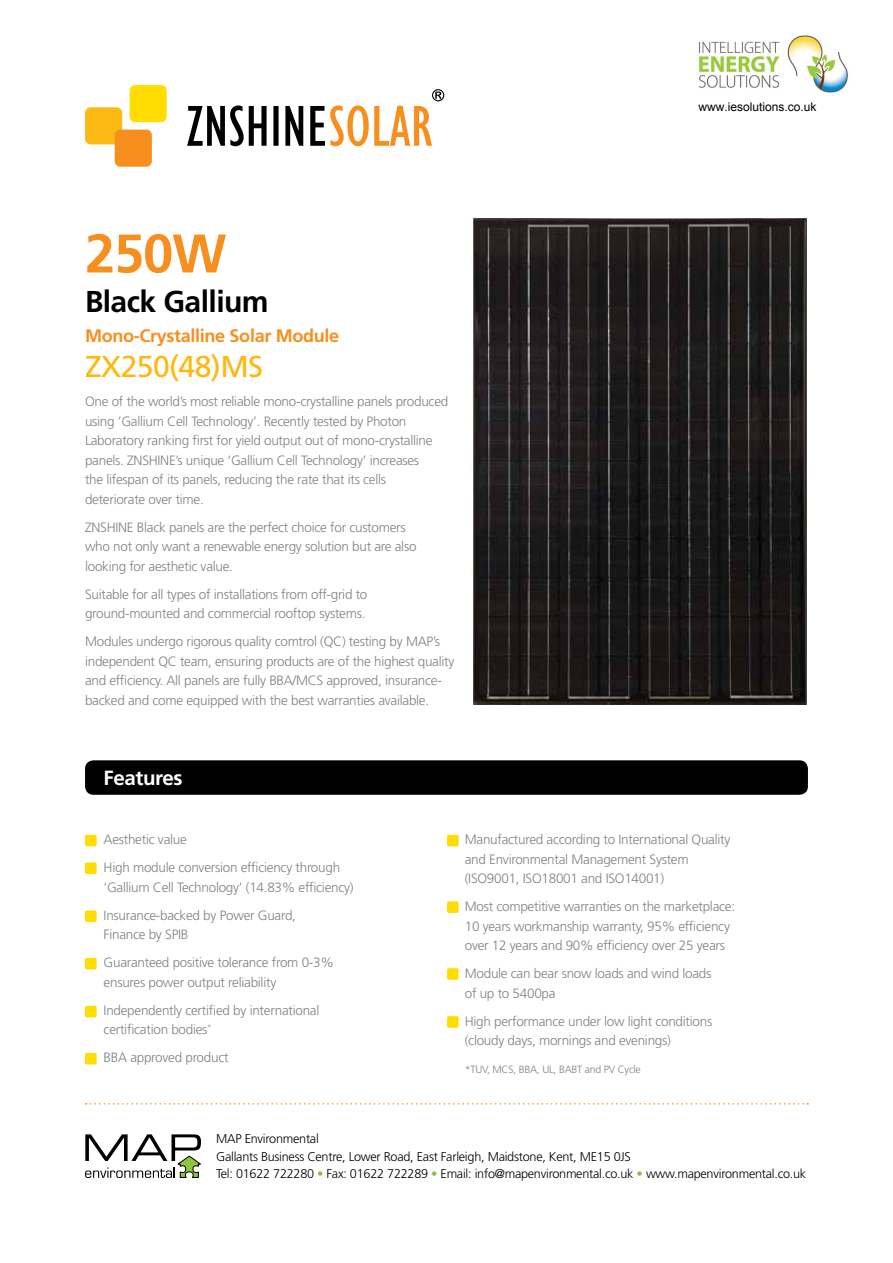
<style>
.page{position:relative;width:893px;height:1263px;background:#fff}
.page>*{position:absolute;margin:0;border:0;box-sizing:border-box;transform-origin:0 0}
.t1{font:700 54.3px "Frutiger LT Std";color:#f78f1e}
.t2{font:700 30.15px "Frutiger LT Std";letter-spacing:-.02em;color:#000}
.t3{font:30.15px "Frutiger LT Std";letter-spacing:-.02em;color:#fdb913}
.t4{font:700 20.55px "Frutiger LT Std";letter-spacing:-.02em;color:#fff}
.t5{font:700 18.15px "Frutiger LT Std";letter-spacing:-.02em;color:#f78f1e}
.t6{font:300 13.5px/19.5px "Frutiger LT Std";letter-spacing:-.02em;color:#808285}
.t7{font:300 12.6px/17.4px "Frutiger LT Std";letter-spacing:-.02em;color:#000}
.t8{font:12px "Arial";color:#000}
.t9{font:300 10.5px "Frutiger LT Std";letter-spacing:-.02em;color:#808285}
.s1{color:#89be40}
</style>
<div class="page">
<img style="left:472px;top:218px;width:336px;height:487px">
<div style="left:85px;top:107px;width:37px;height:37px;background:#fdb913;border-radius:6px"></div>
<div style="left:115px;top:130px;width:37px;height:37px;background:#f78f1e;border-radius:6px"></div>
<div style="left:130px;top:85px;width:37px;height:37px;background:#fd0;border-radius:6px"></div>
<svg style="left:187px;top:89px;width:257px;height:57px"></svg>
<div style="left:85px;top:760px;width:723px;height:35px;background:#000;border-radius:9px"></div>
<svg style="left:85px;top:1134px;width:116px;height:44px"></svg>
<svg style="left:86px;top:1103px;width:722px;height:1px"></svg>
<div style="left:85px;top:835px;width:12px;height:11px;background:#fd0;border-radius:2px"></div>
<div style="left:447px;top:835px;width:12px;height:11px;background:#fd0;border-radius:2px"></div>
<div style="left:447px;top:901px;width:12px;height:12px;background:#fd0;border-radius:2px"></div>
<div style="left:85px;top:862px;width:12px;height:12px;background:#fd0;border-radius:2px"></div>
<div style="left:85px;top:910px;width:12px;height:12px;background:#fd0;border-radius:2px"></div>
<div style="left:85px;top:958px;width:12px;height:11px;background:#fd0;border-radius:2px"></div>
<div style="left:85px;top:1006px;width:12px;height:11px;background:#fd0;border-radius:2px"></div>
<div style="left:85px;top:1053px;width:12px;height:11px;background:#fd0;border-radius:2px"></div>
<div style="left:447px;top:968px;width:12px;height:12px;background:#fd0;border-radius:2px"></div>
<div style="left:447px;top:1016px;width:12px;height:12px;background:#fd0;border-radius:2px"></div>
<img style="left:698px;top:35px;width:150px;height:58px">
<p class="t8" style="left:698px;top:104px;width:119px">www.iesolutions.co.uk</p>
<h1 class="t1" style="left:85px;top:222px;width:143px">250W</h1>
<h2 class="t2" style="left:85px;top:284px;width:185px">Black Gallium</h2>
<h3 class="t5" style="left:85px;top:325px;width:256px">Mono-Crystalline Solar Module</h3>
<h2 class="t3" style="left:85px;top:349px;width:180px">ZX250(48)MS</h2>
<p class="t6" style="left:85px;top:392px;width:365px">One of the world’s most reliable mono-crystalline panels produced using ‘Gallium Cell Technology’. Recently tested by Photon Laboratory ranking first for yield output out of mono-crystalline panels. ZNSHINE’s unique ‘Gallium Cell Technology’ increases<br>the lifespan of its panels, reducing the rate that its cells deteriorate over time.</p>
<p class="t6" style="left:85px;top:518px;width:333px">ZNSHINE Black panels are the perfect choice for customers who not only want a renewable energy solution but are also looking for aesthetic value.</p>
<p class="t6" style="left:85px;top:584px;width:284px">Suitable for all types of installations from off-grid to ground-mounted and commercial rooftop systems.</p>
<p class="t6" style="left:85px;top:632px;width:371px">Modules undergo rigorous quality comtrol (QC) testing by MAP’s independent QC team, ensuring products are of the highest quality and efficiency. All panels are fully BBA/MCS approved, insurance&shy;backed and come equipped with the best warranties available.</p>
<h3 class="t4" style="left:104px;top:766px;width:80px">Features</h3>
<p class="t6" style="left:104px;top:826px;width:238px;line-height:28px">Aesthetic value<br>High module conversion efficiency through</p>
<p class="t6" style="left:104px;top:873px;width:251px;line-height:28px">‘Gallium Cell Technology’ (14.83% efficiency)<br>Insurance-backed by Power Guard,</p>
<p class="t6" style="left:104px;top:953px;width:232px">Guaranteed positive tolerance from 0-3% ensures power output reliability</p>
<p class="t6" style="left:104px;top:1000px;width:217px">Independently certified by international certification bodies<sup>*</sup></p>
<p class="t6" style="left:104px;top:1048px;width:126px">BBA approved product</p>
<p class="t6" style="left:104px;top:925px;width:86px">Finance by SPIB</p>
<p class="t6" style="left:465px;top:830px;width:267px">Manufactured according to International Quality and Environmental Management System (ISO9001, ISO18001 and ISO14001)</p>
<p class="t6" style="left:465px;top:897px;width:272px">Most competitive warranties on the marketplace:<br>10 years workmanship warranty, 95% efficiency over 12 years and 90% efficiency over 25 years</p>
<p class="t6" style="left:465px;top:964px;width:248px">Module can bear snow loads and wind loads of up to 5400pa</p>
<p class="t6" style="left:465px;top:1011px;width:249px">High performance under low light conditions (cloudy days, mornings and evenings)</p>
<p class="t9" style="left:465px;top:1064px;width:178px">*TUV, MCS, BBA, UL, BABT and PV Cycle</p>
<p class="t7" style="left:216px;top:1130px;width:592px">MAP Environmental<br>Gallants Business Centre, Lower Road, East Farleigh, Maidstone, Kent, ME15 0JS<br>Tel: 01622 722280 <span class="s1">•</span> Fax: 01622 722289 <span class="s1">•</span> Email: info@mapenvironmental.co.uk <span class="s1">•</span> www.mapenvironmental.co.uk</p>
</div>
